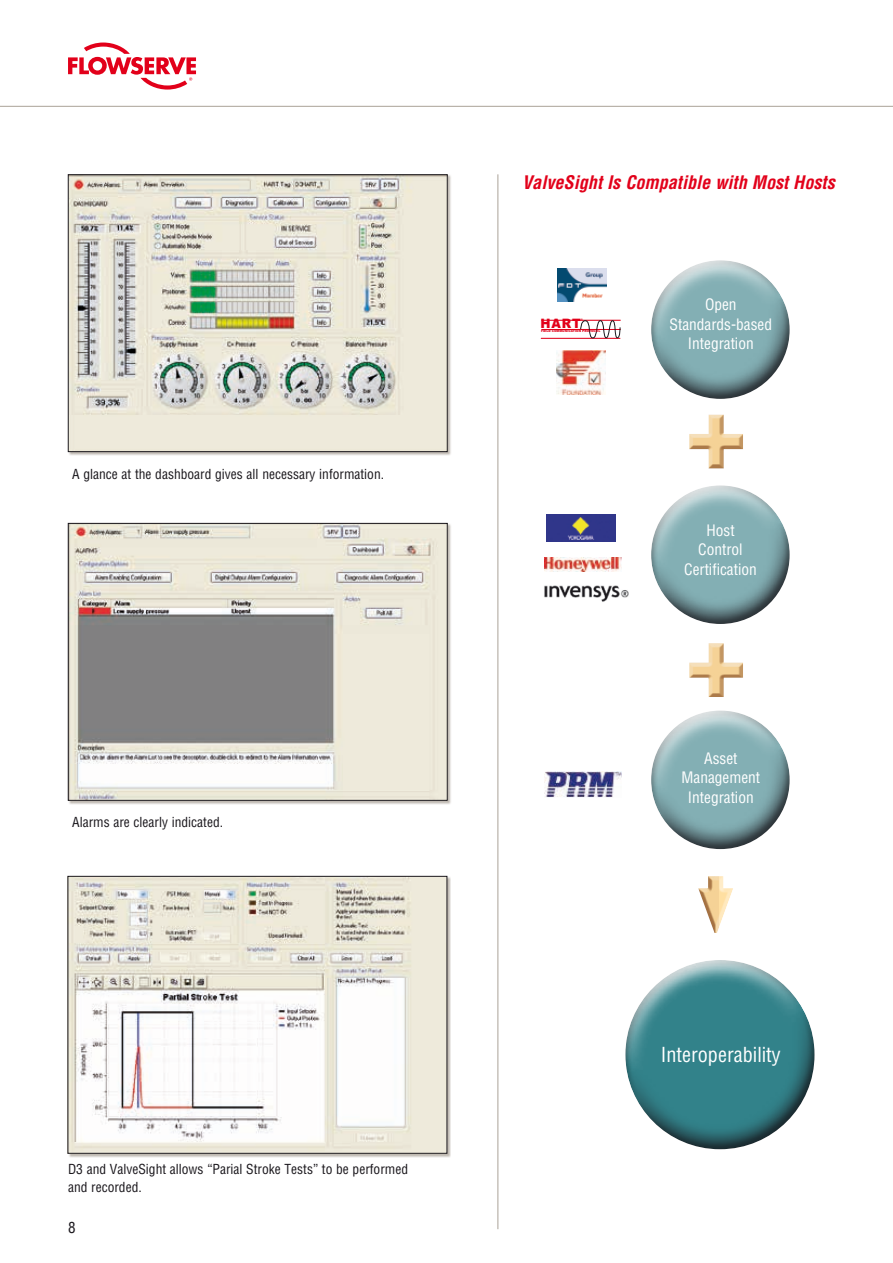
<style>
.page{position:relative;width:893px;height:1263px;background:#fff}
.page>*{position:absolute;margin:0;border:0;box-sizing:border-box;transform-origin:0 0}
.t1{font:800 96.15px "Gill Sans";color:#ffdd9b}
.t2{font:condensed 20.25px "Helvetica";color:#fff}
.t3{font:italic 700 condensed 18.15px "Helvetica";color:#e2001a}
.t4{font:condensed 15.45px/19.2px "Helvetica";color:#fff;text-align:center}
.t5{font:condensed 15px "Helvetica";color:#1a171c}
.t6{font:condensed 13.5px/18px "Helvetica";color:#1a171c}
.t7{font:900 13.05px "Arial";color:#e2001a;scale:.93 1}
.t8{font:900 3px "Arial";letter-spacing:.01em;color:#e2001a}
.t9{font:800 2.1px "Helvetica Neue";color:#e2001a;scale:.96 1}
</style>
<div class="page">
<svg style="left:68px;top:43px;width:128px;height:47px"></svg>
<hr style="left:0;top:106px;width:893px;height:1px;background:#aaa298">
<img style="left:70px;top:525px;width:376px;height:274px">
<div style="left:68px;top:523px;width:380px;height:278px;border:1px solid #1a171c"></div>
<div style="left:68px;top:174px;width:383px;height:282px;background:#aaa298;opacity:.75"></div>
<img style="left:70px;top:176px;width:376px;height:274px">
<div style="left:68px;top:174px;width:380px;height:278px;border:1px solid #1a171c"></div>
<div style="left:68px;top:876px;width:383px;height:281px;background:#aaa298;opacity:.75"></div>
<img style="left:70px;top:878px;width:375px;height:273px">
<svg style="left:664px;top:260px;width:112px;height:29px"></svg>
<div style="left:650px;top:289px;width:142px;height:112px;background:#1a171c;opacity:.6"></div>
<svg style="left:664px;top:710px;width:112px;height:29px"></svg>
<div style="left:650px;top:739px;width:142px;height:113px;background:#1a171c;opacity:.6"></div>
<svg style="left:664px;top:485px;width:112px;height:29px"></svg>
<div style="left:650px;top:514px;width:142px;height:112px;background:#1a171c;opacity:.6"></div>
<svg style="left:641px;top:960px;width:157px;height:42px"></svg>
<div style="left:625px;top:1002px;width:192px;height:148px;background:#1a171c;opacity:.6"></div>
<img style="left:557px;top:269px;width:49px;height:33px">
<hr style="left:541px;top:338px;width:79px;height:1px;background:#e2001a">
<hr style="left:541px;top:320px;width:80px;height:1px;background:#e2001a">
<hr style="left:541px;top:329px;width:80px;height:1px;background:#e2001a">
<svg style="left:580px;top:320px;width:41px;height:19px"></svg>
<img style="left:556px;top:351px;width:49px;height:43px">
<img style="left:544px;top:557px;width:78px;height:14px">
<img style="left:544px;top:585px;width:85px;height:17px">
<img style="left:547px;top:514px;width:69px;height:28px">
<img style="left:544px;top:772px;width:77px;height:26px">
<hr style="left:497px;top:174px;width:1px;height:1055px;background:#aaa298">
<svg style="left:689px;top:414px;width:54px;height:55px"></svg>
<svg style="left:689px;top:643px;width:54px;height:54px"></svg>
<svg style="left:719px;top:876px;width:14px;height:51px"></svg>
<svg style="left:699px;top:876px;width:20px;height:56px"></svg>
<p class="t6" style="left:72px;top:465px;width:313px">A glance at the dashboard gives all necessary information.</p>
<p class="t6" style="left:72px;top:813px;width:152px">Alarms are clearly indicated.</p>
<p class="t6" style="left:68px;top:1160px;width:342px">D3 and ValveSight allows “Parial Stroke Tests” to be performed and recorded.</p>
<p class="t5" style="left:68px;top:1218px;width:9px">8</p>
<h3 class="t3" style="left:522px;top:171px;width:314px">ValveSight Is Compatible with Most Hosts</h3>
<p class="t9" style="left:581px;top:318px;width:3px">®</p>
<p class="t8" style="left:541px;top:330px;width:61px">FIELD COMMUNICATION PROTOCOL</p>
<p class="t7" style="left:540px;top:317px;width:45px">HART</p>
<p class="t4" style="left:670px;top:295px;width:104px">Open<br>Standards-based<br>Integration</p>
<h1 class="t1" style="left:684px;top:363px;width:66px">+</h1>
<p class="t4" style="left:684px;top:521px;width:74px">Host<br>Control<br>Certification</p>
<h1 class="t1" style="left:684px;top:592px;width:66px">+</h1>
<p class="t4" style="left:682px;top:748px;width:80px">Asset<br>Management<br>Integration</p>
<h2 class="t2" style="left:661px;top:1042px;width:122px">Interoperability</h2>
</div>
